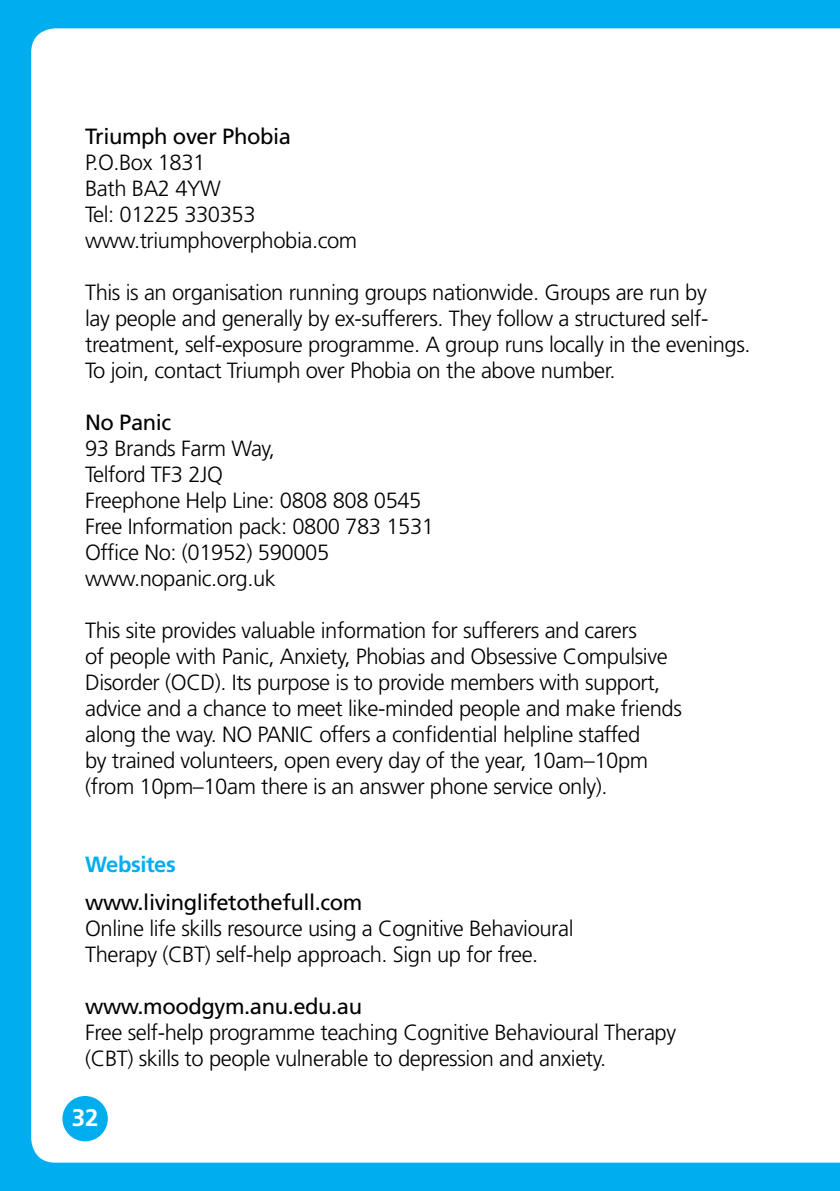
<style>
.page{position:relative;width:840px;height:1191px;background:#fff}
.page>*{position:absolute;margin:0;border:0;box-sizing:border-box;transform-origin:0 0}
.t1{font:700 24px "Frutiger LT Std";color:#fff}
.t2{font:300 22px/26px "Frutiger LT Std";letter-spacing:-.02em;color:#000}
.t3{font:22px "Frutiger LT Std";letter-spacing:-.02em;color:#000}
.t4{font:700 22px "Frutiger LT Std";letter-spacing:-.02em;color:#00aeef}
</style>
<div class="page">
<div style="left:0;top:0;width:839px;height:1191px;background:#00aeef"></div>
<div style="left:31px;top:28px;width:808px;height:1134px;background:#fff"></div>
<div style="left:62px;top:1096px;width:46px;height:45px;background:#00aeef;border-radius:50%"></div>
<p class="t3" style="left:85px;top:123px;width:207px">Triumph over Phobia</p>
<p class="t2" style="left:85px;top:150px;width:273px">P.O.Box 1831<br>Bath BA2 4YW<br>Tel: 01225 330353 www.triumphoverphobia.com</p>
<p class="t2" style="left:85px;top:280px;width:666px">This is an organisation running groups nationwide. Groups are run by<br>lay people and generally by ex-sufferers. They follow a structured self&shy;treatment, self-exposure programme. A group runs locally in the evenings.<br>To join, contact Triumph over Phobia on the above number.</p>
<p class="t3" style="left:85px;top:410px;width:88px">No Panic</p>
<p class="t2" style="left:85px;top:436px;width:350px">93 Brands Farm Way,<br>Telford TF3 2JQ<br>Freephone Help Line: 0808 808 0545<br>Free Information pack: 0800 783 1531<br>Office No: (01952) 590005 www.nopanic.org.uk</p>
<p class="t2" style="left:85px;top:618px;width:598px">This site provides valuable information for sufferers and carers<br>of people with Panic, Anxiety, Phobias and Obsessive Compulsive Disorder (OCD). Its purpose is to provide members with support, advice and a chance to meet like-minded people and make friends along the way. NO PANIC offers a confidential helpline staffed<br>by trained volunteers, open every day of the year, 10am–10pm (from 10pm–10am there is an answer phone service only).</p>
<p class="t4" style="left:85px;top:852px;width:92px">Websites</p>
<p class="t3" style="left:85px;top:889px;width:279px">www.livinglifetothefull.com</p>
<p class="t2" style="left:85px;top:915px;width:489px">Online life skills resource using a Cognitive Behavioural<br>Therapy (CBT) self-help approach. Sign up for free.</p>
<p class="t3" style="left:85px;top:993px;width:278px">www.moodgym.anu.edu.au</p>
<p class="t2" style="left:85px;top:1019px;width:592px">Free self-help programme teaching Cognitive Behavioural Therapy (CBT) skills to people vulnerable to depression and anxiety.</p>
<p class="t1" style="left:72px;top:1103px;width:28px">32</p>
</div>
